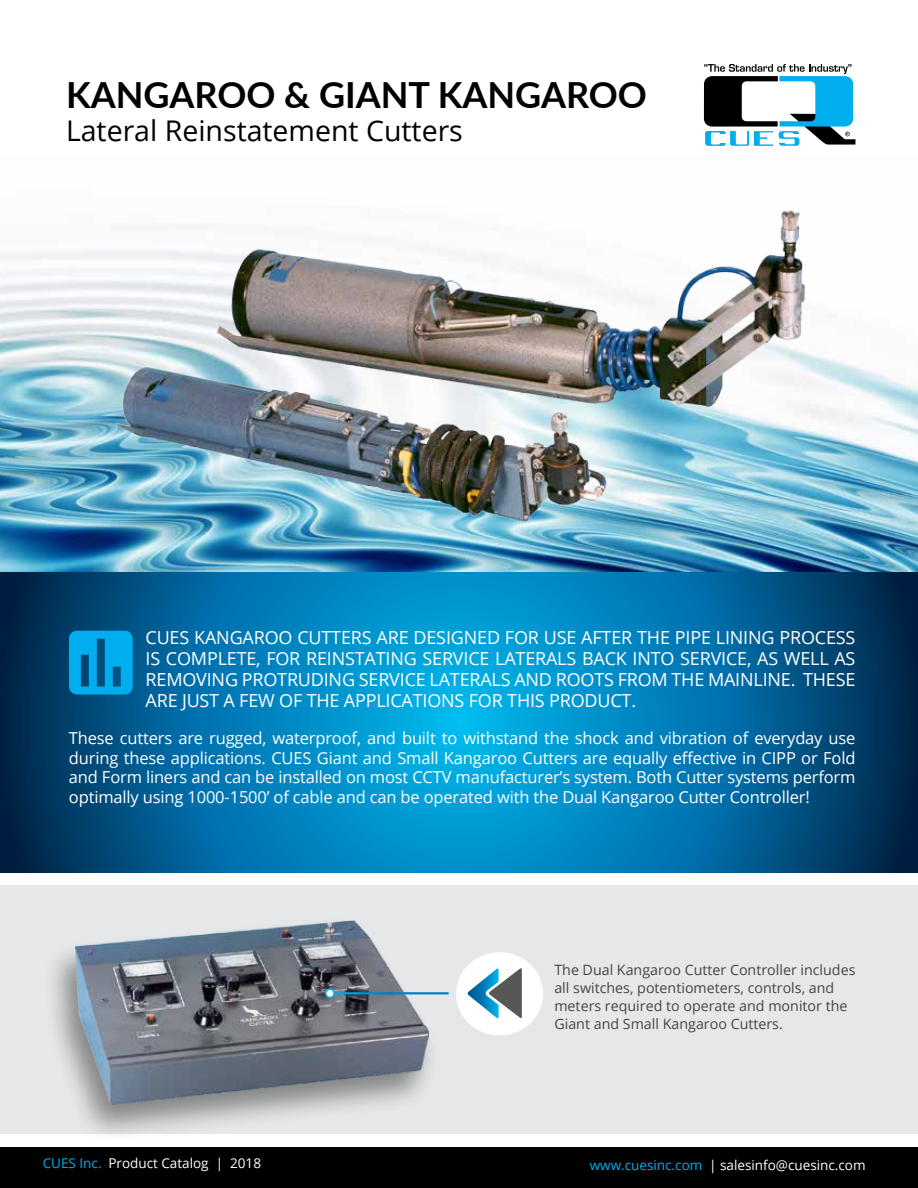
<style>
.page{position:relative;width:918px;height:1188px;background:#fff}
.page>*{position:absolute;margin:0;border:0;box-sizing:border-box;transform-origin:0 0}
.t1{font:700 36px "Lato";color:#000}
.t2{font:28.5px "Open Sans";color:#000}
.t3{font:18px "Open Sans";letter-spacing:-.01em;color:#fff}
.t4{font:16.5px/19.5px "Open Sans";letter-spacing:-.01em;color:#fff;text-align:justify}
.t5{font:14.25px/18px "Open Sans";color:#464547}
.t6{font:13.5px "Open Sans";color:#fff}
.s1{color:#00aeef}
.s2{color:#000}
</style>
<div class="page">
<svg style="left:704px;top:64px;width:151px;height:82px"></svg>
<svg style="left:0;top:571px;width:918px;height:301px;background:#006fa4"></svg>
<div style="left:0;top:885px;width:918px;height:249px;background:#e6e7e8"></div>
<div style="left:0;top:1147px;width:918px;height:41px;background:#000"></div>
<img style="left:1px;top:251px;width:917px;height:321px">
<img style="left:98px;top:210px;width:726px;height:328px">
<svg style="left:69px;top:631px;width:64px;height:64px;background:#0098d5"></svg>
<div style="left:43px;top:917px;width:398px;height:226px;background:#000;opacity:.43"></div>
<img style="left:61px;top:872px;width:381px;height:271px">
<hr style="left:333px;top:992px;width:116px;height:2px;background:#fff">
<div style="left:456px;top:952px;width:87px;height:84px;background:#fff;border-radius:50%"></div>
<svg style="left:467px;top:968px;width:55px;height:51px"></svg>
<div style="left:326px;top:989px;width:8px;height:8px;background:#fff;border-radius:50%"></div>
<div style="left:325px;top:988px;width:10px;height:10px;border:2px solid #00aeef;border-radius:50%"></div>
<h1 class="t1" style="left:66px;top:68px;width:582px">KANGAROO &amp; GIANT KANGAROO</h1>
<h2 class="t2" style="left:66px;top:111px;width:398px">Lateral Reinstatement Cutters</h2>
<p class="t3" style="left:146px;top:626px;width:175px">CUES Kangaroo Cutte</p>
<p class="t3" style="left:351px;top:626px;width:74px">rs are desig</p>
<p class="t3" style="left:464px;top:626px;width:92px">ned for use</p>
<p class="t3" style="left:581px;top:626px;width:103px">after the pipe</p>
<p class="t3" style="left:716px;top:626px;width:110px">li ni ng process</p>
<p class="t3" style="left:146px;top:647px;width:318px">is complete, for rei nstati ng service</p>
<p class="t3" style="left:495px;top:647px;width:226px">late rals back i nto se rvice</p>
<p class="t3" style="left:747px;top:647px;width:108px">, as we ll as</p>
<p class="t3" style="left:146px;top:668px;width:254px">removi ng protrudi ng service</p>
<p class="t3" style="left:430px;top:668px;width:407px">late rals and roots from the mai nli ne. These</p>
<p class="t3" style="left:146px;top:689px;width:53px">are just</p>
<p class="t3" style="left:224px;top:689px;width:374px">a few of the applications for this product</p>
<p class="t3" style="left:631px;top:689px;width:6px">.</p>
<p class="t4" style="left:69px;top:728px;width:788px">These cutters are rugged, waterproof, and built to withstand the shock and vibration of everyday use during these applications. CUES Giant and Small Kangaroo Cutters are equally effective in CIPP or Fold and Form liners and can be installed on most CCTV manufacturer’s system. Both Cutter systems perform optimally using 1000-1500’ of cable and can be operated with the Dual Kangaroo Cutter Controller!</p>
<p class="t5" style="left:554px;top:960px;width:303px">The Dual Kangaroo Cutter Controller includes all switches, potentiometers, controls, and meters required to operate and monitor the Giant and Small Kangaroo Cutters.</p>
<p class="t6" style="left:43px;top:1153px;width:220px"><span class="s1">CUES Inc.</span><span class="s2">,</span> Product Catalog | 2018</p>
<p class="t6" style="left:590px;top:1155px;width:277px"><span class="s1">www.cuesinc.com</span><span class="s2">,</span> | salesinfo@cuesinc.com</p>
</div>
